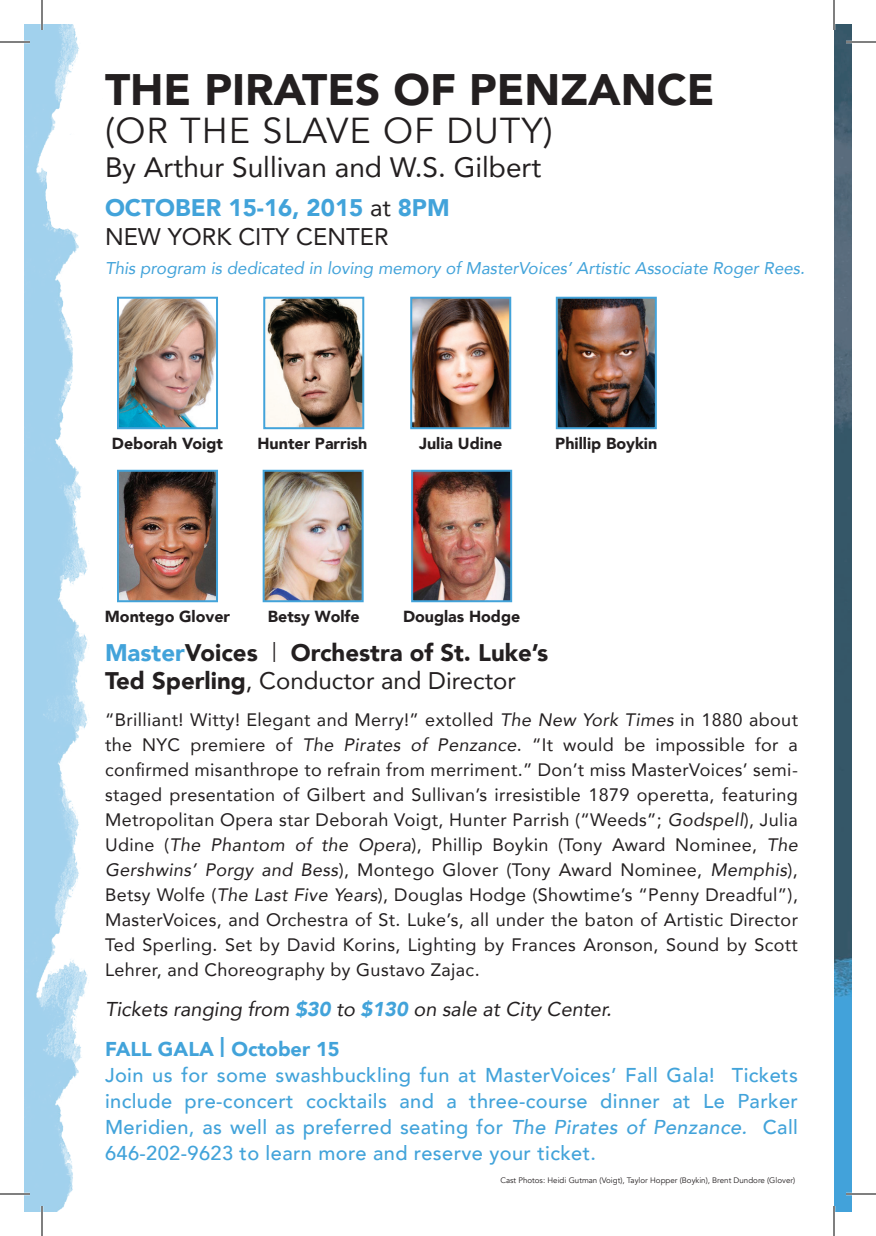
<style>
.page{position:relative;width:876px;height:1236px;background:#fff}
.page>*{position:absolute;margin:0;border:0;box-sizing:border-box;transform-origin:0 0}
.t1{font:900 44px "Avenir";color:#231f20}
.t2{font:36px "Avenir";letter-spacing:.03em;color:#231f20}
.t3{font:28px "Avenir";color:#231f20}
.t4{font:24px "Avenir";color:#231f20}
.t5{font:900 24px "Avenir";color:#231f20}
.t6{font:900 24px "Avenir";color:#42a3da}
.t7{font:500 20px/26px "Avenir";letter-spacing:.02em;color:#42a3da;text-align:justify}
.t8{font:italic 20px "Avenir";color:#231f20}
.t9{font:900 20px "Avenir";color:#42a3da}
.t10{font:18px/25px "Avenir";letter-spacing:.02em;color:#231f20;text-align:justify}
.t11{font:italic 17px "Avenir";color:#42a3da}
.t12{font:900 16px "Avenir";color:#231f20}
.t13{font:8px "Avenir";color:#231f20}
.s1{font-weight:400;color:#231f20}
.s2{color:#42a3da}
.s3{font-weight:900}
.s4{font-style:italic}
.s5{font-weight:900;color:#42a3da}
</style>
<div class="page">
<img style="left:24px;top:24px;width:156px;height:1188px">
<img style="left:834px;top:24px;width:18px;height:1188px">
<img style="left:120px;top:300px;width:95px;height:126px">
<div style="left:117px;top:297px;width:101px;height:132px;border:2px solid #42a3da"></div>
<img style="left:266px;top:300px;width:95px;height:126px">
<div style="left:263px;top:297px;width:101px;height:132px;border:2px solid #42a3da"></div>
<img style="left:413px;top:300px;width:95px;height:126px">
<div style="left:410px;top:297px;width:101px;height:132px;border:2px solid #42a3da"></div>
<img style="left:559px;top:300px;width:95px;height:126px">
<div style="left:556px;top:297px;width:101px;height:132px;border:2px solid #42a3da"></div>
<img style="left:120px;top:473px;width:95px;height:126px">
<div style="left:117px;top:470px;width:101px;height:132px;border:2px solid #42a3da"></div>
<img style="left:266px;top:473px;width:95px;height:126px">
<div style="left:263px;top:470px;width:101px;height:132px;border:2px solid #42a3da"></div>
<img style="left:414px;top:473px;width:95px;height:126px">
<div style="left:411px;top:470px;width:101px;height:132px;border:2px solid #42a3da"></div>
<hr style="left:0;top:41px;width:30px;height:2px;background:#fff">
<hr style="left:846px;top:41px;width:30px;height:2px;background:#fff">
<hr style="left:0;top:1193px;width:30px;height:2px;background:#fff">
<hr style="left:846px;top:1193px;width:30px;height:2px;background:#fff">
<hr style="left:41px;top:0;width:2px;height:30px;background:#fff">
<hr style="left:41px;top:1206px;width:2px;height:30px;background:#fff">
<hr style="left:0;top:42px;width:30px;height:1px;background:#000">
<hr style="left:846px;top:42px;width:30px;height:1px;background:#000">
<hr style="left:0;top:1194px;width:30px;height:1px;background:#000">
<hr style="left:846px;top:1194px;width:30px;height:1px;background:#000">
<hr style="left:42px;top:0;width:1px;height:30px;background:#000">
<hr style="left:42px;top:1206px;width:1px;height:30px;background:#000">
<hr style="left:834px;top:0;width:1px;height:30px;background:#000">
<hr style="left:834px;top:1206px;width:1px;height:30px;background:#000">
<p class="t1" style="left:105px;top:52px;width:611px">THE PIRATES OF PENZANCE</p>
<p class="t2" style="left:105px;top:109px;width:449px">(OR THE SLAVE OF DUTY)</p>
<p class="t3" style="left:105px;top:145px;width:438px">By Arthur Sullivan and W.S. Gilbert</p>
<p class="t6" style="left:105px;top:187px;width:346px">OCTOBER 15-16, 2015 <span class="s1">at</span> 8PM</p>
<p class="t4" style="left:105px;top:217px;width:285px">NEW YORK CITY CENTER</p>
<p class="t11" style="left:105px;top:258px;width:701px">This program is dedicated in loving memory of MasterVoices’ Artistic Associate Roger Rees.</p>
<p class="t12" style="left:112px;top:430px;width:113px">Deborah Voigt</p>
<p class="t12" style="left:258px;top:430px;width:111px">Hunter Parrish</p>
<p class="t12" style="left:419px;top:430px;width:85px">Julia Udine</p>
<p class="t12" style="left:555px;top:430px;width:103px">Phillip Boykin</p>
<p class="t12" style="left:105px;top:603px;width:127px">Montego Glover</p>
<p class="t12" style="left:268px;top:603px;width:93px">Betsy Wolfe</p>
<p class="t12" style="left:403px;top:603px;width:119px">Douglas Hodge</p>
<p class="t5" style="left:105px;top:632px;width:445px"><span class="s2">Master</span>Voices <sup>|</sup> Orchestra of St. Luke’s</p>
<p class="t4" style="left:105px;top:662px;width:412px"><span class="s3">Ted Sperling</span>, Conductor and Director</p>
<p class="t10" style="left:105px;top:707px;width:695px">“Brilliant! Witty! Elegant and Merry!” extolled <span class="s4">The New York Times</span> in 1880 about the NYC premiere of <span class="s4">The Pirates of Penzance</span>. “It would be impossible for a confirmed misanthrope to refrain from merriment.” Don’t miss MasterVoices’ semi&shy;staged presentation of Gilbert and Sullivan’s irresistible 1879 operetta, featuring Metropolitan Opera star Deborah Voigt, Hunter Parrish (“Weeds”; <span class="s4">Godspell</span>), Julia Udine (<span class="s4">The Phantom of the Opera</span>), Phillip Boykin (Tony Award Nominee, <span class="s4">The Gershwins’ Porgy and Bess</span>), Montego Glover (Tony Award Nominee, <span class="s4">Memphis</span>), Betsy Wolfe (<span class="s4">The Last Five Years</span>), Douglas Hodge (Showtime’s “Penny Dreadful”), MasterVoices, and Orchestra of St. Luke’s, all under the baton of Artistic Director Ted Sperling. Set by David Korins, Lighting by Frances Aronson, Sound by Scott Lehrer, and Choreography by Gustavo Zajac.</p>
<p class="t8" style="left:105px;top:997px;width:508px">Tickets ranging from <span class="s5">$30</span> to <span class="s5">$130</span> on sale at City Center.</p>
<p class="t9" style="left:105px;top:1032px;width:236px">FALL GALA | October 15</p>
<p class="t7" style="left:105px;top:1061px;width:695px">Join us for some swashbuckling fun at MasterVoices’ Fall Gala! Tickets include pre-concert cocktails and a three-course dinner at Le Parker Meridien, as well as preferred seating for <span class="s4">The Pirates of Penzance.</span> Call 646-202-9623 to learn more and reserve your ticket.</p>
<p class="t13" style="left:500px;top:1175px;width:296px">Cast Photos: Heidi Gutman (Voigt), Taylor Hopper (Boykin), Brent Dundore (Glover)</p>
</div>
